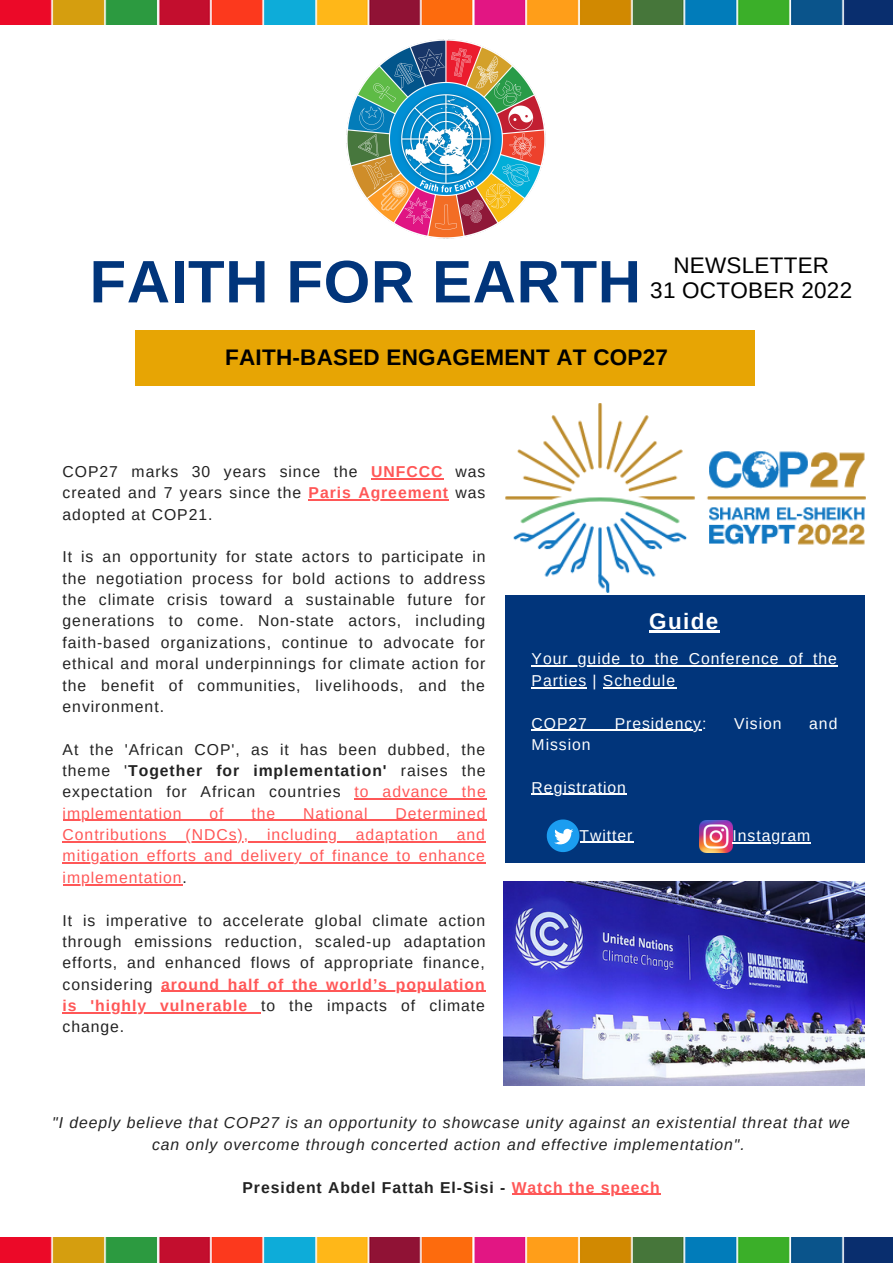
<style>
.page{position:relative;width:893px;height:1264px;background:#fff}
.page>*{position:absolute;margin:0;border:0;box-sizing:border-box;transform-origin:0 0}
.t1{font:700 60px "Arimo";letter-spacing:.01em;color:#01357b}
.t2{font:700 22.5px "Arimo";letter-spacing:.01em;color:#000}
.t3{font:22.5px/24.8px "Arimo";letter-spacing:.01em;color:#000;text-align:center}
.t4{font:700 22.5px "Arimo";letter-spacing:.06em;color:#fff}
.t5{font:15.75px/21.3px "Arimo";letter-spacing:.06em;color:#222;text-align:justify}
.t6{font:italic 15.75px/21.3px "Arimo";letter-spacing:.06em;color:#222;text-align:center}
.t7{font:15.75px/21.3px "Arimo";letter-spacing:.06em;color:#ff5757;text-align:justify}
.t8{font:15.75px/21.3px "Arimo";letter-spacing:.06em;color:#fff}
.t9{font:700 15.75px "Arimo";letter-spacing:.06em;color:#222}
.s1{font-weight:700;color:#ff5757}
.s2{font-weight:700}
.s3{color:#ff5757}
.s4{color:#222}
</style>
<div class="page">
<img style="left:0;top:0;width:892px;height:25px">
<img style="left:0;top:1237px;width:892px;height:25px">
<div style="left:136px;top:330px;width:619px;height:55px;background:#e7a504"></div>
<img style="left:346px;top:39px;width:200px;height:200px">
<img style="left:505px;top:403px;width:360px;height:189px">
<div style="left:505px;top:595px;width:360px;height:267px;background:#01357b"></div>
<img style="left:504px;top:881px;width:360px;height:204px">
<svg style="left:546px;top:819px;width:33px;height:33px"></svg>
<img style="left:699px;top:820px;width:33px;height:32px">
<hr style="left:371px;top:478px;width:72px;height:1px;background:#ff5757">
<hr style="left:308px;top:499px;width:141px;height:1px;background:#ff5757">
<hr style="left:354px;top:798px;width:132px;height:1px;background:#ff5757">
<hr style="left:63px;top:819px;width:423px;height:2px;background:#ff5757">
<hr style="left:63px;top:841px;width:422px;height:1px;background:#ff5757">
<hr style="left:63px;top:862px;width:423px;height:1px;background:#ff5757">
<hr style="left:63px;top:884px;width:120px;height:1px;background:#ff5757">
<hr style="left:161px;top:990px;width:324px;height:1px;background:#ff5757">
<hr style="left:63px;top:1012px;width:198px;height:1px;background:#ff5757">
<hr style="left:649px;top:630px;width:70px;height:2px;background:#fff">
<hr style="left:531px;top:665px;width:306px;height:1px;background:#fff">
<hr style="left:531px;top:687px;width:56px;height:1px;background:#fff">
<hr style="left:603px;top:687px;width:73px;height:1px;background:#fff">
<hr style="left:531px;top:729px;width:171px;height:1px;background:#fff">
<hr style="left:531px;top:793px;width:96px;height:2px;background:#fff">
<hr style="left:511px;top:1193px;width:149px;height:1px;background:#ff5757">
<hr style="left:579px;top:842px;width:54px;height:1px;background:#fff">
<hr style="left:732px;top:842px;width:79px;height:1px;background:#fff">
<h1 class="t1" style="left:90px;top:248px;width:553px">FAITH FOR EARTH</h1>
<h2 class="t3" style="left:650px;top:253px;width:203px">NEWSLETTER<br>31 OCTOBER 2022</h2>
<h2 class="t2" style="left:225px;top:345px;width:444px">FAITH-BASED ENGAGEMENT AT COP27</h2>
<p class="t5" style="left:63px;top:460px;width:424px">COP27 marks 30 years since the <span class="s1">UNFCCC</span> was created and 7 years since the <span class="s1">Paris Agreement</span> was adopted at COP21.</p>
<p class="t5" style="left:63px;top:546px;width:424px">It is an opportunity for state actors to participate in the negotiation process for bold actions to address the climate crisis toward a sustainable future for generations to come. Non-state actors, including faith-based organizations, continue to advocate for ethical and moral underpinnings for climate action for the benefit of communities, livelihoods, and the environment.</p>
<p class="t5" style="left:63px;top:738px;width:424px">At the 'African COP', as it has been dubbed, the theme '<span class="s2">Together for implementation'</span> raises the expectation for African countries <span class="s3">to advance the implementation</span></p>
<p class="t7" style="left:63px;top:802px;width:424px;text-indent:333px">Determined Contributions (NDCs), including adaptation and mitigation efforts and delivery of finance to enhance implementation<span class="s4">.</span></p>
<p class="t5" style="left:63px;top:909px;width:424px">It is imperative to accelerate global climate action through emissions reduction, scaled-up adaptation efforts, and enhanced flows of appropriate finance, considering <span class="s1">around half of the world’s population is 'highly vulnerable</span> to the impacts of climate change.</p>
<p class="t7" style="left:209px;top:802px;width:16px">of</p>
<p class="t7" style="left:251px;top:802px;width:25px">the</p>
<p class="t7" style="left:303px;top:802px;width:66px">National</p>
<h2 class="t4" style="left:649px;top:609px;width:71px">Guide</h2>
<p class="t8" style="left:531px;top:648px;width:307px">Your guide to the Conference of the<br>Parties | Schedule</p>
<p class="t8" style="left:531px;top:712px;width:57px">COP27</p>
<p class="t8" style="left:614px;top:712px;width:93px">Presidency:</p>
<p class="t8" style="left:734px;top:712px;width:49px">Vision</p>
<p class="t8" style="left:809px;top:712px;width:30px">and</p>
<p class="t8" style="left:531px;top:733px;width:61px">Mission</p>
<p class="t8" style="left:531px;top:776px;width:96px">Registration</p>
<p class="t8" style="left:579px;top:824px;width:54px">Twitter</p>
<p class="t8" style="left:732px;top:825px;width:79px">Instagram</p>
<p class="t6" style="left:52px;top:1112px;width:799px">"I deeply believe that COP27 is an opportunity to showcase unity against an existential threat that we can only overcome through concerted action and effective implementation".</p>
<p class="t9" style="left:242px;top:1178px;width:418px">President Abdel Fattah El-Sisi - <span class="s3">Watch the speech</span></p>
</div>
